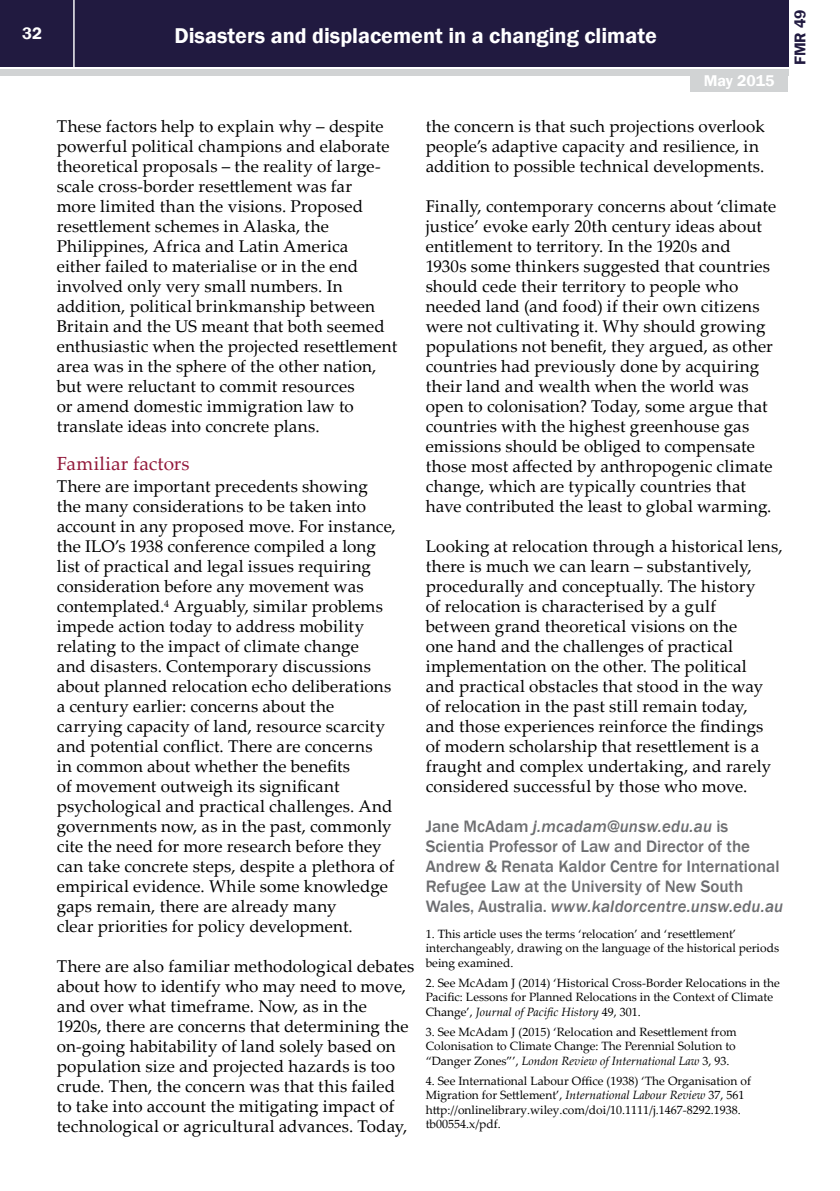
<style>
.page{position:relative;width:840px;height:1191px;background:#fff}
.page>*{position:absolute;margin:0;border:0;box-sizing:border-box;transform-origin:0 0}
.t1{font:600 22px "Franklin Gothic";color:#fff}
.t2{font:19px "Palatino Linotype";letter-spacing:.005em;color:#92183a}
.t3{font:17px/20px "Palatino Linotype";letter-spacing:.01em;color:#000}
.t4{font:500 17px/20px "Franklin Gothic";color:#6d6e71}
.t5{font:600 17px "Franklin Gothic";color:#fff}
.t6{font:600 16px "Franklin Gothic";color:#fff}
.t7{font:600 16px "Franklin Gothic";color:#211a40}
.t8{font:12px/14.4px "Palatino Linotype";color:#000}
.s1{font-style:italic}
</style>
<div class="page">
<div style="left:0;top:0;width:787px;height:66px;background:#211a40"></div>
<div style="left:0;top:69px;width:787px;height:6px;background:#d1d3d4"></div>
<hr style="left:73px;top:0;width:2px;height:67px;background:#fff">
<div style="left:689px;top:74px;width:98px;height:18px;background:#d1d3d4"></div>
<p class="t5" style="left:22px;top:23px;width:21px">32</p>
<p class="t1" style="left:174px;top:22px;width:483px">Disasters and displacement in a changing climate</p>
<p class="t6" style="left:703px;top:71px;width:72px">May 2015</p>
<p class="t7" style="left:789px;top:65px;width:57px;rotate:-90deg">FMR 49</p>
<p class="t3" style="left:57px;top:116px;width:342px">These factors help to explain why – despite powerful political champions and elaborate theoretical proposals – the reality of large&shy;scale cross-border resettlement was far<br>more limited than the visions. Proposed resettlement schemes in Alaska, the Philippines, Africa and Latin America<br>either failed to materialise or in the end involved only very small numbers. In addition, political brinkmanship between Britain and the US meant that both seemed enthusiastic when the projected resettlement area was in the sphere of the other nation, but were reluctant to commit resources<br>or amend domestic immigration law to translate ideas into concrete plans.</p>
<p class="t2" style="left:57px;top:450px;width:134px">Familiar factors</p>
<p class="t3" style="left:57px;top:476px;width:340px">There are important precedents showing the many considerations to be taken into account in any proposed move. For instance, the ILO’s 1938 conference compiled a long list of practical and legal issues requiring consideration before any movement was contemplated.<sup>4</sup> Arguably, similar problems impede action today to address mobility relating to the impact of climate change<br>and disasters. Contemporary discussions about planned relocation echo deliberations a century earlier: concerns about the carrying capacity of land, resource scarcity and potential conflict. There are concerns<br>in common about whether the benefits<br>of movement outweigh its significant psychological and practical challenges. And governments now, as in the past, commonly cite the need for more research before they can take concrete steps, despite a plethora of empirical evidence. While some knowledge gaps remain, there are already many<br>clear priorities for policy development.</p>
<p class="t3" style="left:57px;top:955px;width:359px">There are also familiar methodological debates about how to identify who may need to move, and over what timeframe. Now, as in the 1920s, there are concerns that determining the on-going habitability of land solely based on population size and projected hazards is too crude. Then, the concern was that this failed<br>to take into account the mitigating impact of technological or agricultural advances. Today,</p>
<p class="t3" style="left:425px;top:115px;width:340px">the concern is that such projections overlook people’s adaptive capacity and resilience, in addition to possible technical developments.</p>
<p class="t3" style="left:425px;top:195px;width:352px">Finally, contemporary concerns about ‘climate justice’ evoke early 20th century ideas about entitlement to territory. In the 1920s and<br>1930s some thinkers suggested that countries should cede their territory to people who needed land (and food) if their own citizens were not cultivating it. Why should growing populations not benefit, they argued, as other countries had previously done by acquiring their land and wealth when the world was open to colonisation? Today, some argue that countries with the highest greenhouse gas emissions should be obliged to compensate those most affected by anthropogenic climate change, which are typically countries that have contributed the least to global warming.</p>
<p class="t3" style="left:425px;top:535px;width:358px">Looking at relocation through a historical lens, there is much we can learn – substantively, procedurally and conceptually. The history<br>of relocation is characterised by a gulf between grand theoretical visions on the<br>one hand and the challenges of practical implementation on the other. The political<br>and practical obstacles that stood in the way<br>of relocation in the past still remain today,<br>and those experiences reinforce the findings of modern scholarship that resettlement is a fraught and complex undertaking, and rarely considered successful by those who move.</p>
<p class="t4" style="left:425px;top:816px;width:359px">Jane McAdam <span class="s1">j.mcadam@unsw.edu.au</span> is Scientia Professor of Law and Director of the Andrew &amp; Renata Kaldor Centre for International Refugee Law at the University of New South Wales, Australia. <span class="s1">www.kaldorcentre.unsw.edu.au</span></p>
<p class="t8" style="left:425px;top:926px;width:355px">1. This article uses the terms ‘relocation’ and ‘resettlement’ interchangeably, drawing on the language of the historical periods being examined.</p>
<p class="t8" style="left:425px;top:975px;width:355px">2. See McAdam J (2014) ‘Historical Cross-Border Relocations in the<br>Pacific: Lessons for Planned Relocations in the Context of Climate<br>Change’, <span class="s1">Journal of Pacific History</span> 49, 301.</p>
<p class="t8" style="left:425px;top:1024px;width:312px;text-align:justify">3. See McAdam J (2015) ‘Relocation and Resettlement from Colonisation to Climate Change: The Perennial Solution to “Danger Zones”’, <span class="s1">London Review of International Law</span> 3, 93.</p>
<p class="t8" style="left:425px;top:1073px;width:326px">4. See International Labour Office (1938) ‘The Organisation of Migration for Settlement’, <span class="s1">International Labour Review</span> 37, 561 http://onlinelibrary.wiley.com/doi/10.1111/j.1467-8292.1938. tb00554.x/pdf.</p>
</div>
